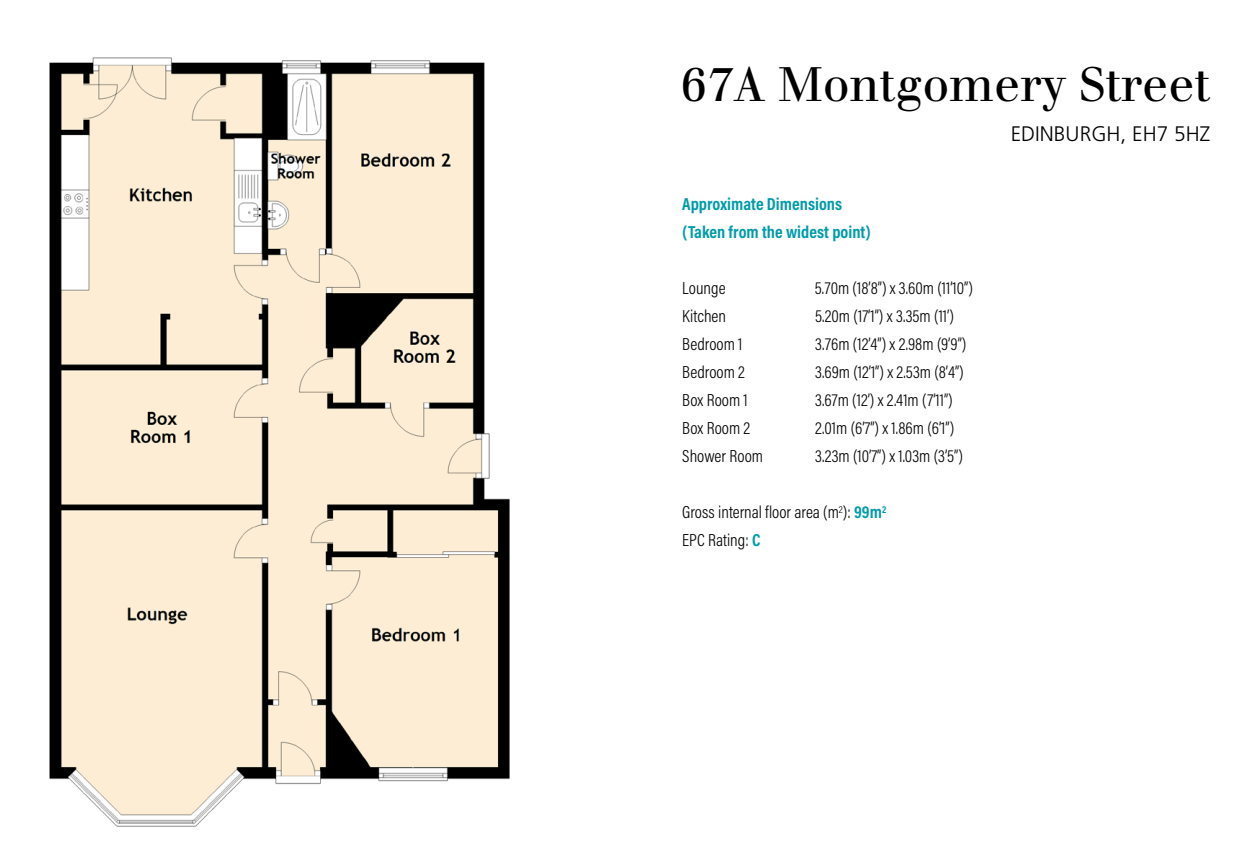
<style>
.page{position:relative;width:1260px;height:864px;background:#fff}
.page>*{position:absolute;margin:0;border:0;box-sizing:border-box;transform-origin:0 0}
.t1{font:47.25px "Justus";color:#000}
.t2{font:300 21px "Frutiger";color:#000}
.t3{font:300 17.5px/28px "Acumin Pro Cond";color:#000}
.t4{font:700 17.5px/28px "Acumin Pro Cond";color:#009cab}
.s1{font-weight:700;color:#009cab}
</style>
<div class="page">
<img style="left:50px;top:57px;width:459px;height:769px">
<h1 class="t1" style="left:681px;top:56px;width:531px">67A Montgomery Street</h1>
<p class="t2" style="left:1011px;top:122px;width:201px">EDINBURGH, EH7 5HZ</p>
<p class="t4" style="left:682px;top:189px;width:190px">Approximate Dimensions (Taken from the widest point)</p>
<p class="t3" style="left:682px;top:274px;width:45px">Lounge</p>
<p class="t3" style="left:815px;top:274px;width:159px">5.70m (18’8”) x 3.60m (11’10”)</p>
<p class="t3" style="left:682px;top:302px;width:45px">Kitchen</p>
<p class="t3" style="left:815px;top:302px;width:140px">5.20m (17’1”) x 3.35m (11’)</p>
<p class="t3" style="left:682px;top:330px;width:62px">Bedroom 1</p>
<p class="t3" style="left:815px;top:330px;width:153px">3.76m (12’4”) x 2.98m (9’9”)</p>
<p class="t3" style="left:682px;top:358px;width:64px">Bedroom 2</p>
<p class="t3" style="left:815px;top:358px;width:150px">3.69m (12’1”) x 2.53m (8’4”)</p>
<p class="t3" style="left:682px;top:386px;width:67px">Box Room 1</p>
<p class="t3" style="left:815px;top:386px;width:139px">3.67m (12’) x 2.41m (7’11”)</p>
<p class="t3" style="left:682px;top:414px;width:69px">Box Room 2</p>
<p class="t3" style="left:815px;top:414px;width:141px">2.01m (6’7”) x 1.86m (6’1”)</p>
<p class="t3" style="left:682px;top:442px;width:82px">Shower Room</p>
<p class="t3" style="left:815px;top:442px;width:149px">3.23m (10’7”) x 1.03m (3’5”)</p>
<p class="t3" style="left:682px;top:498px;width:205px">Gross internal floor area (m<sup>2</sup>): <span class="s1">99m</span><sup>2<br></sup>EPC Rating: <span class="s1">C</span></p>
</div>
